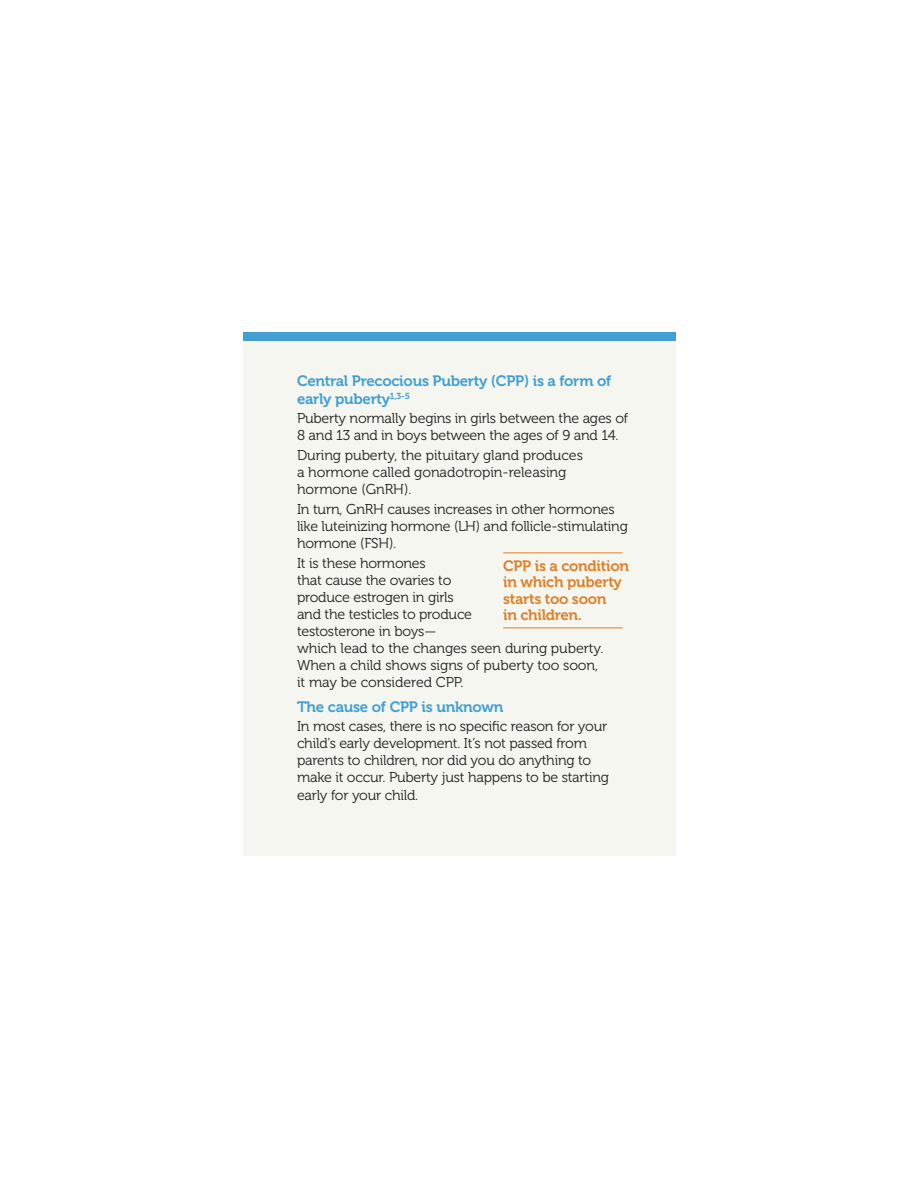
<style>
.page{position:relative;width:918px;height:1188px;background:#fff}
.page>*{position:absolute;margin:0;border:0;box-sizing:border-box;transform-origin:0 0}
.t1{font:15px/18px "Museo 700";letter-spacing:-.015em;color:#419fd4}
.t2{font:15px/16.5px "Museo 700";letter-spacing:-.02em;color:#e27f27}
.t3{font:14.25px/17.1px "Museo 300";letter-spacing:-.015em;color:#231f20}
</style>
<div class="page">
<div style="left:243px;top:333px;width:432px;height:522px;background:#f4f6ef"></div>
<div style="left:243px;top:333px;width:432px;height:8px;background:#419fd4"></div>
<hr style="left:503px;top:628px;width:120px;height:1px;background:#e27f27">
<hr style="left:503px;top:553px;width:120px;height:1px;background:#e27f27">
<p class="t1" style="left:297px;top:373px;width:316px">Central Precocious Puberty (CPP) is a form of early puberty<sup>1,3-5</sup></p>
<p class="t3" style="left:297px;top:410px;width:333px">Puberty normally begins in girls between the ages of<br>8 and 13 and in boys between the ages of 9 and 14.</p>
<p class="t3" style="left:297px;top:447px;width:287px">During puberty, the pituitary gland produces a hormone called gonadotropin-releasing hormone (GnRH).</p>
<p class="t3" style="left:297px;top:501px;width:332px">In turn, GnRH causes increases in other hormones like luteinizing hormone (LH) and follicle-stimulating hormone (FSH).</p>
<p class="t3" style="left:297px;top:555px;width:308px">It is these hormones<br>that cause the ovaries to<br>produce estrogen in girls<br>and the testicles to produce<br>testosterone in boys—<br>which lead to the changes seen during puberty.<br>When a child shows signs of puberty too soon, it may be considered CPP.</p>
<p class="t1" style="left:297px;top:699px;width:208px">The cause of CPP is unknown</p>
<p class="t3" style="left:297px;top:718px;width:314px">In most cases, there is no specific reason for your child’s early development. It’s not passed from parents to children, nor did you do anything to make it occur. Puberty just happens to be starting early for your child.</p>
<p class="t2" style="left:503px;top:558px;width:127px">CPP is a condition in which puberty starts too soon<br>in children.</p>
</div>
